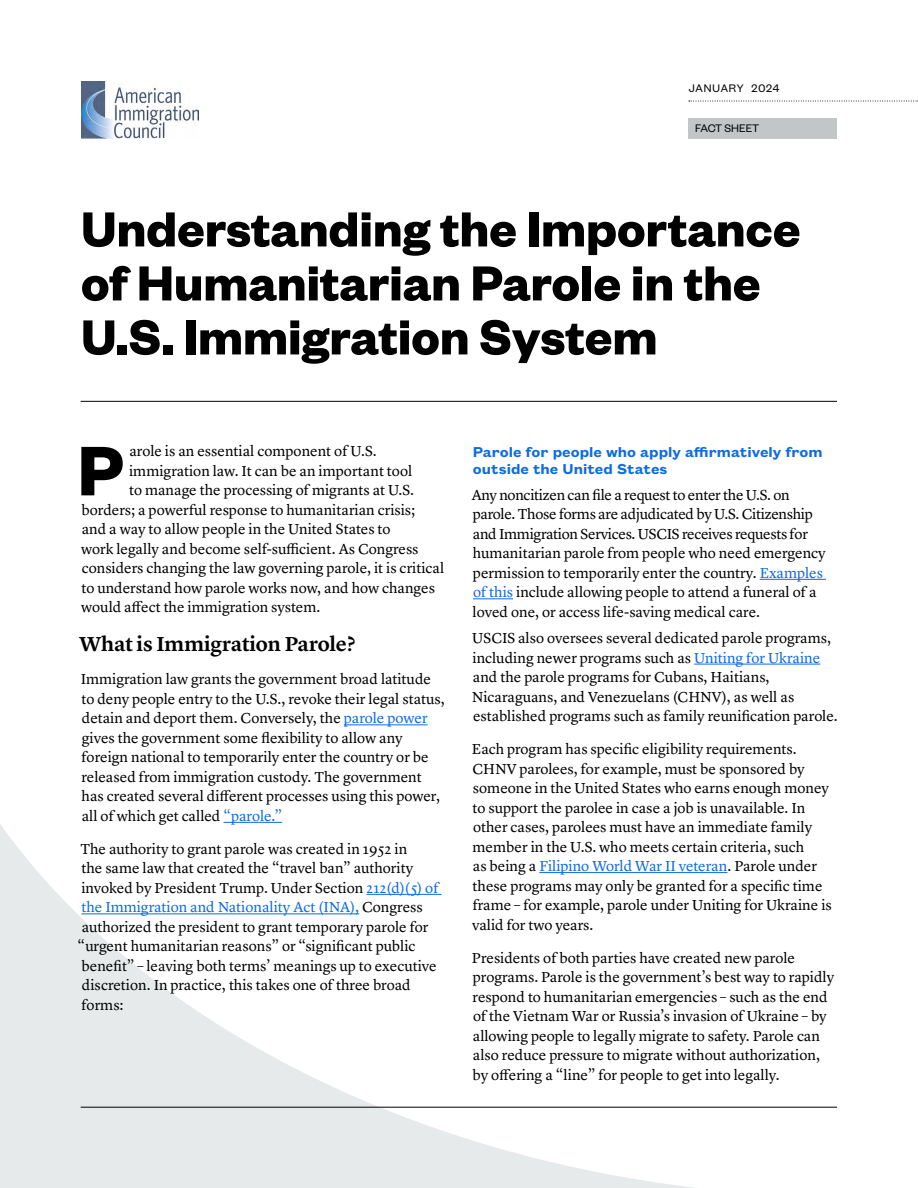
<style>
.page{position:relative;width:918px;height:1188px;background:#fff}
.page>*{position:absolute;margin:0;border:0;box-sizing:border-box;transform-origin:0 0}
.Body_First_with_Drop{font:700 76.95px "Founders Grotesk";color:#000}
.Number_-_36pt{font:700 54px/54px "Founders Grotesk";color:#000}
.Subhead_2{font:600 21px "Lyon Text";letter-spacing:-.005em;color:#000}
.lil_subheads{font:600 15.75px/16.5px "Founders Grotesk Text";color:#0d6be5}
.Body_Text{font:15px/19.5px "Lyon Text";color:#000}
.Body_First_with_Drop-2{font:15px "Lyon Text";color:#000}
.Graphic_Title{font:12px "Founders Grotesk Text";letter-spacing:.025em;color:#000}
.Graphic_Label_White{font:12px "Founders Grotesk";color:#000}
.s1{color:#0d6be5}
</style>
<div class="page">
<svg style="left:0;top:664px;width:834px;height:524px"></svg>
<hr style="left:81px;top:1107px;width:756px;height:1px;background:#000">
<hr style="left:81px;top:401px;width:756px;height:1px;background:#000">
<svg style="left:689px;top:101px;width:229px;height:1px"></svg>
<div style="left:688px;top:118px;width:149px;height:20px;background:#c2c6c6"></div>
<img style="left:82px;top:81px;width:116px;height:57px">
<hr style="left:344px;top:724px;width:84px;height:1px;background:#0d6be5">
<hr style="left:224px;top:822px;width:58px;height:1px;background:#0d6be5">
<hr style="left:366px;top:894px;width:76px;height:1px;background:#0d6be5">
<hr style="left:81px;top:913px;width:278px;height:1px;background:#0d6be5">
<hr style="left:760px;top:579px;width:66px;height:1px;background:#0d6be5">
<hr style="left:473px;top:598px;width:40px;height:1px;background:#0d6be5">
<hr style="left:694px;top:664px;width:126px;height:1px;background:#0d6be5">
<hr style="left:539px;top:872px;width:188px;height:1px;background:#0d6be5">
<p class="Graphic_Title" style="left:688px;top:80px;width:93px">JANUARY 2024</p>
<p class="Graphic_Label_White" style="left:695px;top:121px;width:66px">FACT SHEET</p>
<p class="Number_-_36pt" style="left:81px;top:199px;width:721px">Understanding the Importance of Humanitarian Parole in the<br>U.S. Immigration System</p>
<p class="Body_First_with_Drop" style="left:78px;top:422px;width:47px">P</p>
<p class="Body_First_with_Drop-2" style="left:129px;top:440px;width:249px">arole is an essential component of U.S.</p>
<p class="Body_First_with_Drop-2" style="left:129px;top:459px;width:285px">immigration law. It can be an important tool</p>
<p class="Body_First_with_Drop-2" style="left:129px;top:479px;width:286px">to manage the processing of migrants at U.S.</p>
<p class="Body_First_with_Drop-2" style="left:82px;top:498px;width:335px">borders; a powerful response to humanitarian crisis;</p>
<p class="Body_First_with_Drop-2" style="left:82px;top:518px;width:310px">and a way to allow people in the United States to</p>
<p class="Body_First_with_Drop-2" style="left:81px;top:537px;width:339px">work legally and become self-sufficient. As Congress</p>
<p class="Body_First_with_Drop-2" style="left:82px;top:557px;width:364px">considers changing the law governing parole, it is critical</p>
<p class="Body_First_with_Drop-2" style="left:81px;top:576px;width:355px">to understand how parole works now, and how changes</p>
<p class="Body_First_with_Drop-2" style="left:81px;top:596px;width:241px">would affect the immigration system.</p>
<p class="Subhead_2" style="left:79px;top:628px;width:278px">What is Immigration Parole?</p>
<p class="Body_Text" style="left:81px;top:668px;width:365px">Immigration law grants the government broad latitude to deny people entry to the U.S., revoke their legal status, detain and deport them. Conversely, the <span class="s1">parole power </span>gives the government some flexibility to allow any foreign national to temporarily enter the country or be released from immigration custody. The government has created several different processes using this power, all of which get called <span class="s1">“parole.”</span></p>
<p class="Body_Text" style="left:77px;top:838px;width:363px">The authority to grant parole was created in 1952 in<br>the same law that created the “travel ban” authority invoked by President Trump. Under Section <span class="s1">212(d)(5) of the Immigration and Nationality Act (INA),</span> Congress authorized the president to grant temporary parole for “urgent humanitarian reasons” or “significant public benefit” – leaving both terms’ meanings up to executive discretion. In practice, this takes one of three broad forms:</p>
<p class="lil_subheads" style="left:473px;top:443px;width:352px">Parole for people who apply affirmatively from outside the United States</p>
<p class="Body_Text" style="left:472px;top:484px;width:356px">Any noncitizen can file a request to enter the U.S. on parole. Those forms are adjudicated by U.S. Citizenship and Immigration Services. USCIS receives requests for humanitarian parole from people who need emergency permission to temporarily enter the country. <span class="s1">Examples of this</span> include allowing people to attend a funeral of a loved one, or access life-saving medical care.</p>
<p class="Body_Text" style="left:472px;top:627px;width:367px">USCIS also oversees several dedicated parole programs, including newer programs such as <span class="s1">Uniting for Ukraine </span>and the parole programs for Cubans, Haitians, Nicaraguans, and Venezuelans (CHNV), as well as established programs such as family reunification parole.</p>
<p class="Body_Text" style="left:472px;top:738px;width:361px">Each program has specific eligibility requirements.<br>CHNV parolees, for example, must be sponsored by someone in the United States who earns enough money to support the parolee in case a job is unavailable. In other cases, parolees must have an immediate family member in the U.S. who meets certain criteria, such<br>as being a <span class="s1">Filipino World War II veteran</span>. Parole under these programs may only be granted for a specific time frame – for example, parole under Uniting for Ukraine is valid for two years.</p>
<p class="Body_Text" style="left:472px;top:947px;width:364px">Presidents of both parties have created new parole programs. Parole is the government’s best way to rapidly respond to humanitarian emergencies – such as the end of the Vietnam War or Russia’s invasion of Ukraine – by allowing people to legally migrate to safety. Parole can also reduce pressure to migrate without authorization, by offering a “line” for people to get into legally.</p>
</div>
